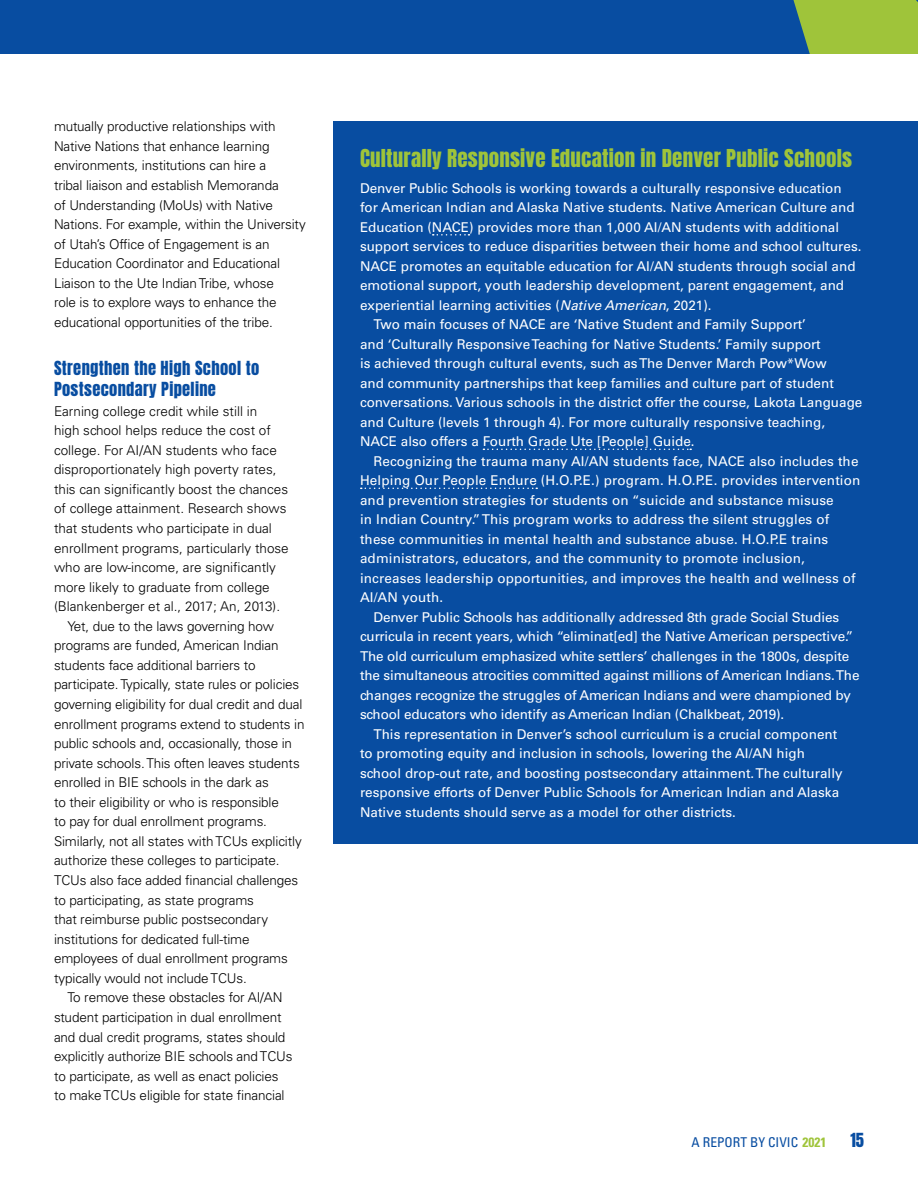
<style>
.page{position:relative;width:918px;height:1188px;background:#fff}
.page>*{position:absolute;margin:0;border:0;box-sizing:border-box;transform-origin:0 0}
.t1{font:21px "Anton";letter-spacing:.01em;color:#9fc43a}
.t2{font:16.5px/21px "Anton";letter-spacing:.02em;color:#084da1}
.t3{font:13.5px "Univers LT Std";color:#fff}
.t4{font:300 13.5px/19.5px "Univers LT Std";letter-spacing:-.01em;color:#000}
.t5{font:condensed 13.5px "Univers LT Std";color:#084da1}
.s1{font-style:italic}
.s2{font-weight:700;color:#9fc43a}
</style>
<div class="page">
<div style="left:0;top:0;width:918px;height:54px;background:#084da1"></div>
<svg style="left:793px;top:0;width:125px;height:54px;background:#94bb41"></svg>
<div style="left:333px;top:122px;width:585px;height:722px;background:#084da1"></div>
<svg style="left:433px;top:234px;width:36px;height:2px"></svg>
<svg style="left:483px;top:449px;width:208px;height:1px"></svg>
<svg style="left:361px;top:488px;width:176px;height:1px"></svg>
<p class="t4" style="left:54px;top:117px;width:253px">mutually productive relationships with Native Nations that enhance learning environments, institutions can hire a<br>tribal liaison and establish Memoranda<br>of Understanding (MoUs) with Native Nations. For example, within the University of Utah’s Office of Engagement is an Education Coordinator and Educational Liaison to the Ute Indian Tribe, whose<br>role is to explore ways to enhance the educational opportunities of the tribe.</p>
<p class="t2" style="left:54px;top:359px;width:207px">Strengthen the High School to<br>Postsecondary Pipeline</p>
<p class="t4" style="left:54px;top:401px;width:205px">Earning college credit while still in</p>
<p class="t4" style="left:54px;top:421px;width:218px">high school helps reduce the cost of</p>
<p class="t4" style="left:54px;top:440px;width:224px">college. For AI/AN students who face</p>
<p class="t4" style="left:54px;top:460px;width:224px">disproportionately high poverty rates,</p>
<p class="t4" style="left:54px;top:479px;width:236px">this can significantly boost the chances</p>
<p class="t4" style="left:54px;top:499px;width:234px">of college attainment. Research shows</p>
<p class="t4" style="left:54px;top:518px;width:219px">that students who participate in dual</p>
<p class="t4" style="left:54px;top:538px;width:236px">enrollment programs, particularly those</p>
<p class="t4" style="left:54px;top:558px;width:223px">who are low-income, are significantly</p>
<p class="t4" style="left:54px;top:577px;width:217px">more likely to graduate from college</p>
<p class="t4" style="left:54px;top:597px;width:228px">(Blankenberger et al., 2017; An, 2013).</p>
<p class="t4" style="left:68px;top:616px;width:208px">Yet, due to the laws governing how</p>
<p class="t4" style="left:54px;top:636px;width:226px">programs are funded, American Indian</p>
<p class="t4" style="left:54px;top:655px;width:203px">students face additional barriers to</p>
<p class="t4" style="left:54px;top:675px;width:247px">participate. Typically, state rules or policies</p>
<p class="t4" style="left:54px;top:694px;width:250px">governing eligibility for dual credit and dual</p>
<p class="t4" style="left:54px;top:714px;width:252px">enrollment programs extend to students in</p>
<p class="t4" style="left:54px;top:734px;width:240px">public schools and, occasionally, those in</p>
<p class="t4" style="left:54px;top:753px;width:247px">private schools. This often leaves students</p>
<p class="t4" style="left:54px;top:773px;width:216px">enrolled in BIE schools in the dark as</p>
<p class="t4" style="left:54px;top:792px;width:227px">to their eligibility or who is responsible</p>
<p class="t4" style="left:54px;top:812px;width:215px">to pay for dual enrollment programs.</p>
<p class="t4" style="left:54px;top:831px;width:249px">Similarly, not all states with TCUs explicitly</p>
<p class="t4" style="left:54px;top:851px;width:227px">authorize these colleges to participate.</p>
<p class="t4" style="left:54px;top:871px;width:246px">TCUs also face added financial challenges</p>
<p class="t4" style="left:54px;top:890px;width:201px">to participating, as state programs</p>
<p class="t4" style="left:54px;top:910px;width:216px">that reimburse public postsecondary</p>
<p class="t4" style="left:54px;top:929px;width:197px">institutions for dedicated full-time</p>
<p class="t4" style="left:54px;top:949px;width:235px">employees of dual enrollment programs</p>
<p class="t4" style="left:54px;top:968px;width:194px">typically would not include TCUs.</p>
<p class="t4" style="left:68px;top:988px;width:217px">To remove these obstacles for AI/AN</p>
<p class="t4" style="left:54px;top:1007px;width:229px">student participation in dual enrollment</p>
<p class="t4" style="left:54px;top:1027px;width:233px">and dual credit programs, states should</p>
<p class="t4" style="left:54px;top:1047px;width:240px">explicitly authorize BIE schools and TCUs</p>
<p class="t4" style="left:54px;top:1066px;width:226px">to participate, as well as enact policies</p>
<p class="t4" style="left:54px;top:1086px;width:232px">to make TCUs eligible for state financial</p>
<h1 class="t1" style="left:360px;top:147px;width:494px">Culturally Responsive Education in Denver Public Schools</h1>
<p class="t3" style="left:360px;top:180px;width:483px">Denver Public Schools is working towards a culturally responsive education</p>
<p class="t3" style="left:360px;top:200px;width:496px">for American Indian and Alaska Native students. Native American Culture and</p>
<p class="t3" style="left:360px;top:219px;width:481px">Education (NACE) provides more than 1,000 AI/AN students with additional</p>
<p class="t3" style="left:360px;top:239px;width:503px">support services to reduce disparities between their home and school cultures.</p>
<p class="t3" style="left:360px;top:258px;width:497px">NACE promotes an equitable education for AI/AN students through social and</p>
<p class="t3" style="left:360px;top:277px;width:486px">emotional support, youth leadership development, parent engagement, and</p>
<p class="t3" style="left:360px;top:297px;width:353px">experiential learning activities (<span class="s1">Native American</span>, 2021).</p>
<p class="t3" style="left:374px;top:316px;width:434px">Two main focuses of NACE are ‘Native Student and Family Support’</p>
<p class="t3" style="left:360px;top:336px;width:462px">and ‘Culturally Responsive Teaching for Native Students.’ Family support</p>
<p class="t3" style="left:360px;top:355px;width:468px">is achieved through cultural events, such as The Denver March Pow*Wow</p>
<p class="t3" style="left:360px;top:375px;width:475px">and community partnerships that keep families and culture part of student</p>
<p class="t3" style="left:360px;top:394px;width:504px">conversations. Various schools in the district offer the course, Lakota Language</p>
<p class="t3" style="left:360px;top:414px;width:467px">and Culture (levels 1 through 4). For more culturally responsive teaching,</p>
<p class="t3" style="left:360px;top:433px;width:336px">NACE also offers a Fourth Grade Ute [People] Guide.</p>
<p class="t3" style="left:374px;top:453px;width:487px">Recognizing the trauma many AI/AN students face, NACE also includes the</p>
<p class="t3" style="left:360px;top:472px;width:502px">Helping Our People Endure (H.O.P.E.) program. H.O.P.E. provides intervention</p>
<p class="t3" style="left:360px;top:492px;width:475px">and prevention strategies for students on “suicide and substance misuse</p>
<p class="t3" style="left:360px;top:511px;width:471px">in Indian Country.” This program works to address the silent struggles of</p>
<p class="t3" style="left:360px;top:531px;width:470px">these communities in mental health and substance abuse. H.O.P.E trains</p>
<p class="t3" style="left:360px;top:550px;width:447px">administrators, educators, and the community to promote inclusion,</p>
<p class="t3" style="left:360px;top:570px;width:497px">increases leadership opportunities, and improves the health and wellness of</p>
<p class="t3" style="left:360px;top:589px;width:85px">AI/AN youth.</p>
<p class="t3" style="left:374px;top:609px;width:467px">Denver Public Schools has additionally addressed 8th grade Social Studies</p>
<p class="t3" style="left:360px;top:628px;width:495px">curricula in recent years, which “eliminat[ed] the Native American perspective.”</p>
<p class="t3" style="left:360px;top:648px;width:491px">The old curriculum emphasized white settlers’ challenges in the 1800s, despite</p>
<p class="t3" style="left:360px;top:667px;width:501px">the simultaneous atrocities committed against millions of American Indians. The</p>
<p class="t3" style="left:360px;top:687px;width:493px">changes recognize the struggles of American Indians and were championed by</p>
<p class="t3" style="left:360px;top:706px;width:426px">school educators who identify as American Indian (Chalkbeat, 2019).</p>
<p class="t3" style="left:374px;top:726px;width:465px">This representation in Denver’s school curriculum is a crucial component</p>
<p class="t3" style="left:360px;top:745px;width:446px">to promoting equity and inclusion in schools, lowering the AI/AN high</p>
<p class="t3" style="left:360px;top:765px;width:484px">school drop-out rate, and boosting postsecondary attainment. The culturally</p>
<p class="t3" style="left:360px;top:784px;width:481px">responsive efforts of Denver Public Schools for American Indian and Alaska</p>
<p class="t3" style="left:360px;top:804px;width:378px">Native students should serve as a model for other districts.</p>
<p class="t5" style="left:692px;top:1133px;width:136px">A REPORT BY CIVIC <span class="s2">2021</span></p>
<p class="t2" style="left:850px;top:1131px;width:15px">15</p>
</div>
